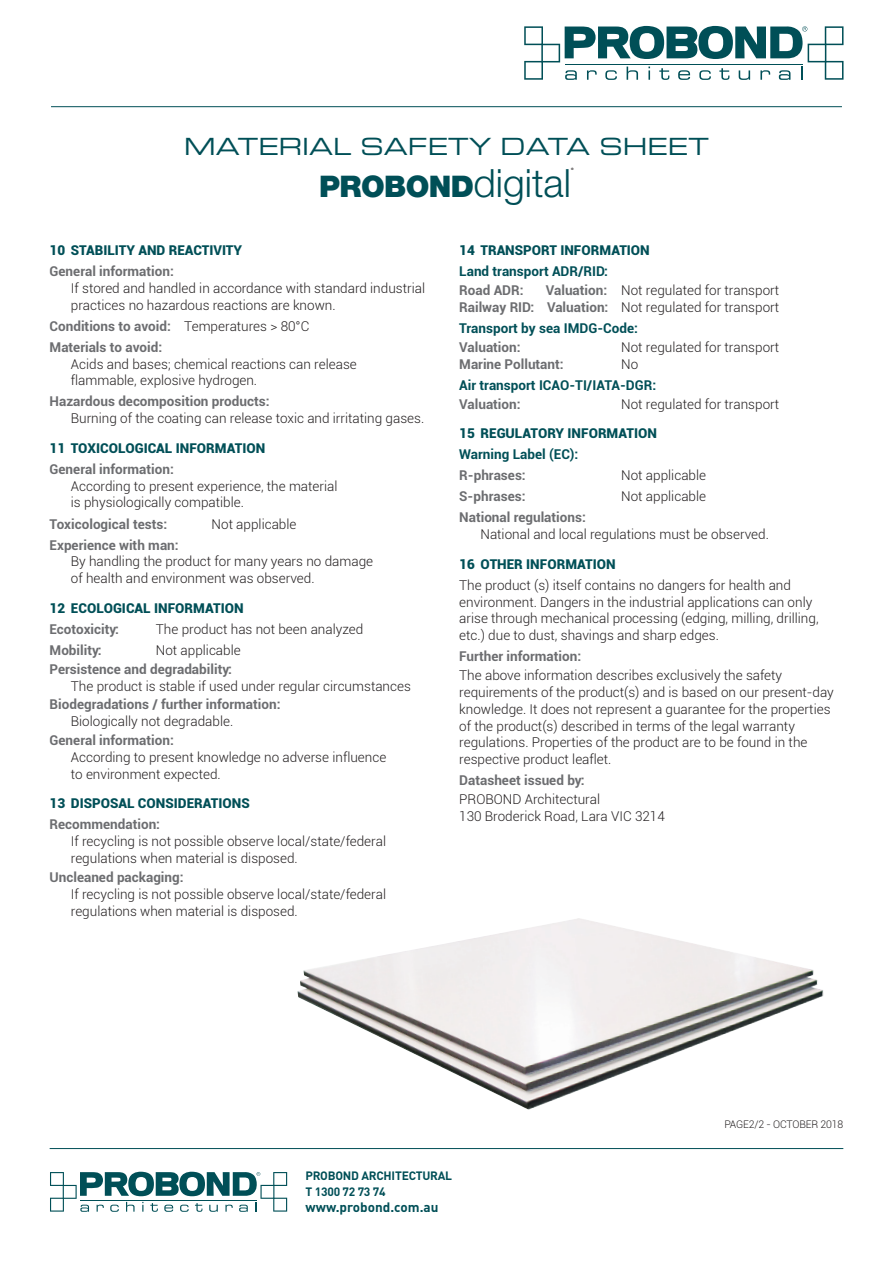
<style>
.page{position:relative;width:893px;height:1263px;background:#fff}
.page>*{position:absolute;margin:0;border:0;box-sizing:border-box;transform-origin:0 0}
.t1{font:900 29.85px "Helvetica Neue";letter-spacing:-.02em;color:#004f57}
.t2{font:23.7px "Eurostile Extended Two";color:#004f57}
.t3{font:300 13.5px/16.8px "Roboto";color:#231f20}
.t4{font:700 13.5px/16.8px "Roboto";color:#6c6d70}
.t5{font:900 13.5px "Roboto";color:#004f57}
.t6{font:700 13.5px "Roboto";color:#004f57}
.t7{font:700 13.5px "DIN Pro";color:#004f57}
.t8{font:700 12px "DIN Pro";letter-spacing:-.02em;color:#004f57}
.t9{font:300 10.5px "Roboto";letter-spacing:-.015em;color:#231f20}
.t10{font:700 3.15px "Helvetica Neue";color:#231f20}
.s1{font-weight:300;font-size:39px}
.s2{font-weight:700;color:#6c6d70}
.s3{font-weight:300;color:#231f20}
</style>
<div class="page">
<img style="left:297px;top:918px;width:527px;height:192px">
<svg style="left:524px;top:26px;width:319px;height:54px"></svg>
<hr style="left:51px;top:106px;width:791px;height:1px;background:#004f57">
<hr style="left:50px;top:1148px;width:793px;height:1px;background:#004f57">
<svg style="left:50px;top:1171px;width:237px;height:41px"></svg>
<p class="t2" style="left:184px;top:130px;width:526px">MATERIAL SAFETY DATA SHEET</p>
<p class="t1" style="left:319px;top:169px;width:253px">PROBOND<span class="s1">digital</span></p>
<p class="t10" style="left:571px;top:167px;width:4px">®</p>
<p class="t5" style="left:50px;top:241px;width:194px">10 STABILITY AND REACTIVITY</p>
<p class="t3" style="left:71px;top:262px;width:356px;text-indent:-21px"><span class="s2">General information:<br></span>If stored and handled in accordance with standard industrial practices no hazardous reactions are known.</p>
<p class="t4" style="left:50px;top:317px;width:261px">Conditions to avoid: <span class="s3">Temperatures &gt; 80°C</span></p>
<p class="t3" style="left:71px;top:338px;width:287px;text-indent:-21px"><span class="s2">Materials to avoid:<br></span>Acids and bases; chemical reactions can release flammable, explosive hydrogen.</p>
<p class="t3" style="left:71px;top:393px;width:355px;text-indent:-21px"><span class="s2">Hazardous decomposition products:<br></span>Burning of the coating can release toxic and irritating gases.</p>
<p class="t5" style="left:50px;top:438px;width:217px">11 TOXICOLOGICAL INFORMATION</p>
<p class="t3" style="left:71px;top:460px;width:268px;text-indent:-21px"><span class="s2">General information:<br></span>According to present experience, the material is physiologically compatible.</p>
<p class="t4" style="left:50px;top:515px;width:119px">Toxicological tests:</p>
<p class="t3" style="left:212px;top:515px;width:86px">Not applicable</p>
<p class="t3" style="left:71px;top:536px;width:304px;text-indent:-21px"><span class="s2">Experience with man:<br></span>By handling the product for many years no damage of health and environment was observed.</p>
<p class="t5" style="left:50px;top:598px;width:195px">12 ECOLOGICAL INFORMATION</p>
<p class="t4" style="left:50px;top:620px;width:71px">Ecotoxicity:</p>
<p class="t3" style="left:156px;top:620px;width:209px">The product has not been analyzed</p>
<p class="t4" style="left:50px;top:641px;width:54px">Mobility:</p>
<p class="t3" style="left:156px;top:641px;width:86px">Not applicable</p>
<p class="t3" style="left:71px;top:660px;width:342px;text-indent:-21px"><span class="s2">Persistence and degradability:<br></span>The product is stable if used under regular circumstances</p>
<p class="t4" style="left:71px;top:696px;width:211px;text-indent:-21px">Biodegradations / further information:<br><span class="s3">Biologically not degradable.</span></p>
<p class="t3" style="left:71px;top:731px;width:317px;text-indent:-21px"><span class="s2">General information:<br></span>According to present knowledge no adverse influence to environment expected.</p>
<p class="t5" style="left:50px;top:794px;width:202px">13 DISPOSAL CONSIDERATIONS</p>
<p class="t3" style="left:71px;top:816px;width:317px;text-indent:-21px"><span class="s2">Recommendation:<br></span>If recycling is not possible observe local/state/federal regulations when material is disposed.</p>
<p class="t3" style="left:71px;top:868px;width:317px;text-indent:-21px"><span class="s2">Uncleaned packaging:<br></span>If recycling is not possible observe local/state/federal regulations when material is disposed.</p>
<p class="t5" style="left:459px;top:241px;width:192px">14 TRANSPORT INFORMATION</p>
<p class="t6" style="left:459px;top:262px;width:150px">Land transport ADR/RID:</p>
<p class="t4" style="left:459px;top:281px;width:66px">Road ADR:</p>
<p class="t3" style="left:459px;top:281px;width:321px;text-align:right"><span class="s2">Valuation:</span> Not regulated for transport<br><span class="s2">Railway RID: Valuation:</span> Not regulated for transport</p>
<p class="t6" style="left:459px;top:318px;width:180px">Transport by sea IMDG-Code:</p>
<p class="t4" style="left:459px;top:338px;width:63px">Valuation:</p>
<p class="t3" style="left:621px;top:338px;width:159px">Not regulated for transport</p>
<p class="t4" style="left:459px;top:355px;width:106px">Marine Pollutant:</p>
<p class="t3" style="left:621px;top:355px;width:19px">No</p>
<p class="t6" style="left:459px;top:375px;width:199px">Air transport ICAO-TI/IATA-DGR:</p>
<p class="t4" style="left:459px;top:395px;width:63px">Valuation:</p>
<p class="t3" style="left:621px;top:395px;width:159px">Not regulated for transport</p>
<p class="t5" style="left:459px;top:424px;width:199px">15 REGULATORY INFORMATION</p>
<p class="t6" style="left:459px;top:445px;width:121px">Warning Label (EC):</p>
<p class="t4" style="left:459px;top:466px;width:68px">R-phrases:</p>
<p class="t3" style="left:621px;top:467px;width:86px">Not applicable</p>
<p class="t4" style="left:459px;top:487px;width:68px">S-phrases:</p>
<p class="t3" style="left:621px;top:488px;width:86px">Not applicable</p>
<p class="t3" style="left:480px;top:509px;width:290px;text-indent:-21px"><span class="s2">National regulations:<br></span>National and local regulations must be observed.</p>
<p class="t5" style="left:459px;top:554px;width:158px">16 OTHER INFORMATION</p>
<p class="t3" style="left:459px;top:576px;width:361px">The product (s) itself contains no dangers for health and environment. Dangers in the industrial applications can only arise through mechanical processing (edging, milling, drilling, etc.) due to dust, shavings and sharp edges.</p>
<p class="t4" style="left:459px;top:647px;width:123px">Further information:</p>
<p class="t3" style="left:459px;top:666px;width:376px">The above information describes exclusively the safety requirements of the product(s) and is based on our present-day knowledge. It does not represent a guarantee for the properties of the product(s) described in terms of the legal warranty regulations. Properties of the product are to be found in the respective product leaflet.</p>
<p class="t4" style="left:459px;top:771px;width:127px">Datasheet issued by:</p>
<p class="t3" style="left:459px;top:790px;width:207px">PROBOND Architectural<br>130 Broderick Road, Lara VIC 3214</p>
<p class="t9" style="left:724px;top:1117px;width:120px">PAGE2/2 - OCTOBER 2018</p>
<p class="t8" style="left:305px;top:1166px;width:148px">PROBOND ARCHITECTURAL</p>
<p class="t8" style="left:305px;top:1182px;width:82px">T 1300 72 73 74</p>
<p class="t7" style="left:305px;top:1196px;width:134px">www.probond.com.au</p>
</div>
